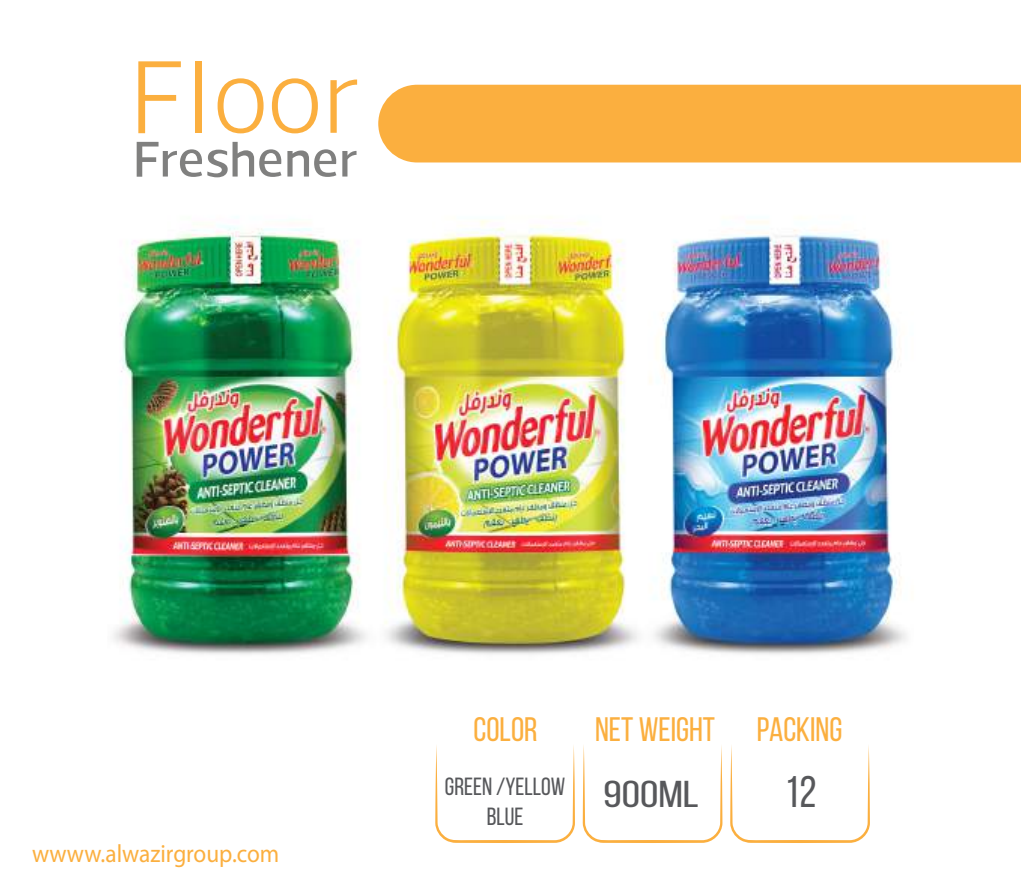
<style>
.page{position:relative;width:1021px;height:893px;background:#fff}
.page>*{position:absolute;margin:0;border:0;box-sizing:border-box;transform-origin:0 0}
.t1{font:300 156.6px "Somar";color:#fbaf3f}
.t2{font:500 76.2px "Somar";color:#80807f}
.t3{font:44.25px "Bebas Neue";color:#57585b}
.t4{font:37.35px "Bebas Neue";color:#57585b;scale:1.26 1}
.t5{font:33.9px "Bebas Neue";color:#fbaf3f}
.t6{font:25.05px "Myriad Pro";color:#fbaf3f;scale:.93 1}
.t7{font:24.9px/29.8px "Bebas Neue";color:#57585b;text-align:center}
</style>
<div class="page">
<img style="left:113px;top:84px;width:907px;height:745px">
<svg style="left:435px;top:744px;width:140px;height:99px"></svg>
<svg style="left:582px;top:744px;width:140px;height:99px"></svg>
<svg style="left:730px;top:744px;width:139px;height:99px"></svg>
<div style="left:378px;top:85px;width:642px;height:77px;background:#fbaf3f"></div>
<h1 class="t1" style="left:130px;top:19px;width:229px">Floor</h1>
<h2 class="t2" style="left:133px;top:118px;width:225px">Freshener</h2>
<p class="t6" style="left:32px;top:838px;width:267px">wwww.alwazirgroup.com</p>
<h3 class="t5" style="left:473px;top:711px;width:66px">COLOR</h3>
<h3 class="t5" style="left:595px;top:711px;width:121px">NET WEIGHT</h3>
<h3 class="t4" style="left:603px;top:774px;width:77px">900ML</h3>
<h3 class="t3" style="left:784px;top:768px;width:34px">12</h3>
<h3 class="t5" style="left:757px;top:711px;width:87px">PACKING</h3>
<p class="t7" style="left:445px;top:772px;width:122px">GREEN /YELLOW<br>BLUE</p>
</div>
